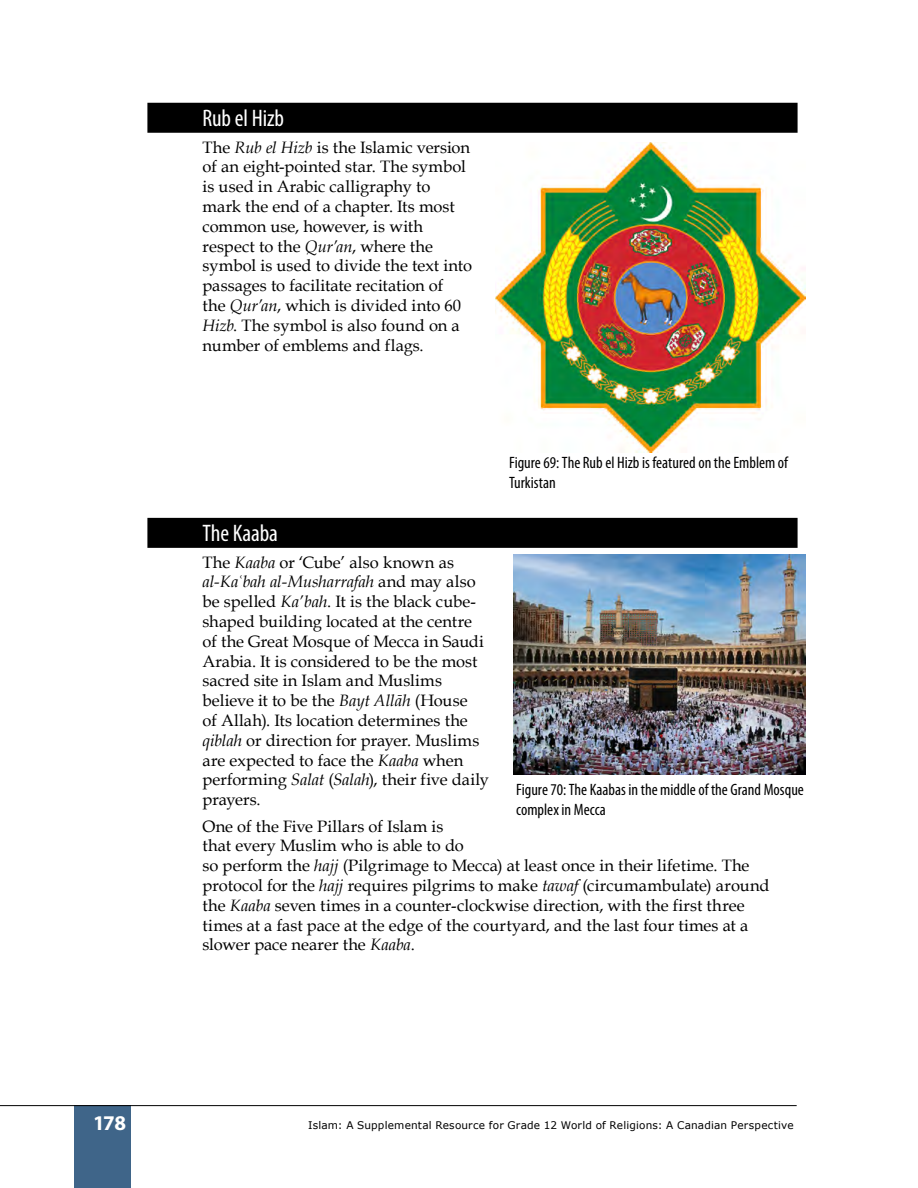
<style>
.page{position:relative;width:918px;height:1188px;background:#fff}
.page>*{position:absolute;margin:0;border:0;box-sizing:border-box;transform-origin:0 0}
.t1{font:condensed 24px "Myriad Pro";letter-spacing:-.005em;color:#fff}
.t2{font:700 21px "Myriad Pro";color:#fff}
.t3{font:16.5px/19.8px "Book Antiqua";color:#000}
.t4{font:condensed 16.5px/19.8px "Myriad Pro";color:#000}
.t5{font:10.5px "Verdana";letter-spacing:.015em;color:#000}
.s1{font-style:italic}
.s2{font-family:"Times New Roman";font-style:italic}
</style>
<div class="page">
<div style="left:74px;top:1105px;width:56px;height:83px;background:#3f6589"></div>
<hr style="left:0;top:1105px;width:797px;height:1px;background:#000">
<div style="left:147px;top:103px;width:651px;height:30px;background:#000"></div>
<div style="left:147px;top:518px;width:651px;height:30px;background:#000"></div>
<img style="left:496px;top:143px;width:310px;height:310px">
<img style="left:513px;top:555px;width:293px;height:219px">
<h1 class="t1" style="left:202px;top:104px;width:83px">Rub el Hizb</h1>
<p class="t3" style="left:202px;top:137px;width:271px">The <span class="s1">Rub el Hizb</span> is the Islamic version of an eight-pointed star. The symbol is used in Arabic calligraphy to mark the end of a chapter. Its most common use, however, is with respect to the <span class="s1">Qur’an</span>, where the symbol is used to divide the text into passages to facilitate recitation of<br>the <span class="s1">Qur’an</span>, which is divided into 60<br><span class="s1">Hizb</span>. The symbol is also found on a number of emblems and flags.</p>
<p class="t4" style="left:509px;top:453px;width:281px">Figure 69: The Rub el Hizb is featured on the Emblem of<br>Turkistan</p>
<h1 class="t1" style="left:202px;top:519px;width:77px">The Kaaba</h1>
<p class="t3" style="left:202px;top:552px;width:288px">The <span class="s1">Kaaba</span> or ‘Cube’ also known as <span class="s1">al-Ka</span><span class="s2">ʿ</span><span class="s1">bah al-Musharrafah</span> and may also be spelled <span class="s1">Ka’bah</span>. It is the black cube&shy;shaped building located at the centre of the Great Mosque of Mecca in Saudi Arabia. It is considered to be the most sacred site in Islam and Muslims believe it to be the <span class="s1">Bayt Allāh</span> (House<br>of Allah). Its location determines the <span class="s1">qiblah</span> or direction for prayer. Muslims are expected to face the <span class="s1">Kaaba</span> when performing <span class="s1">Salat</span> (<span class="s1">Salah</span>), their five daily prayers.</p>
<p class="t3" style="left:202px;top:816px;width:569px">One of the Five Pillars of Islam is<br>that every Muslim who is able to do<br>so perform the <span class="s1">hajj</span> (Pilgrimage to Mecca) at least once in their lifetime. The protocol for the <span class="s1">hajj</span> requires pilgrims to make <span class="s1">tawaf</span> (circumambulate) around the <span class="s1">Kaaba</span> seven times in a counter-clockwise direction, with the first three times at a fast pace at the edge of the courtyard, and the last four times at a slower pace nearer the <span class="s1">Kaaba</span>.</p>
<p class="t4" style="left:516px;top:779px;width:289px">Figure 70: The Kaabas in the middle of the Grand Mosque complex in Mecca</p>
<p class="t2" style="left:93px;top:1109px;width:34px">178</p>
<p class="t5" style="left:308px;top:1118px;width:487px">Islam: A Supplemental Resource for Grade 12 World of Religions: A Canadian Perspective</p>
</div>
